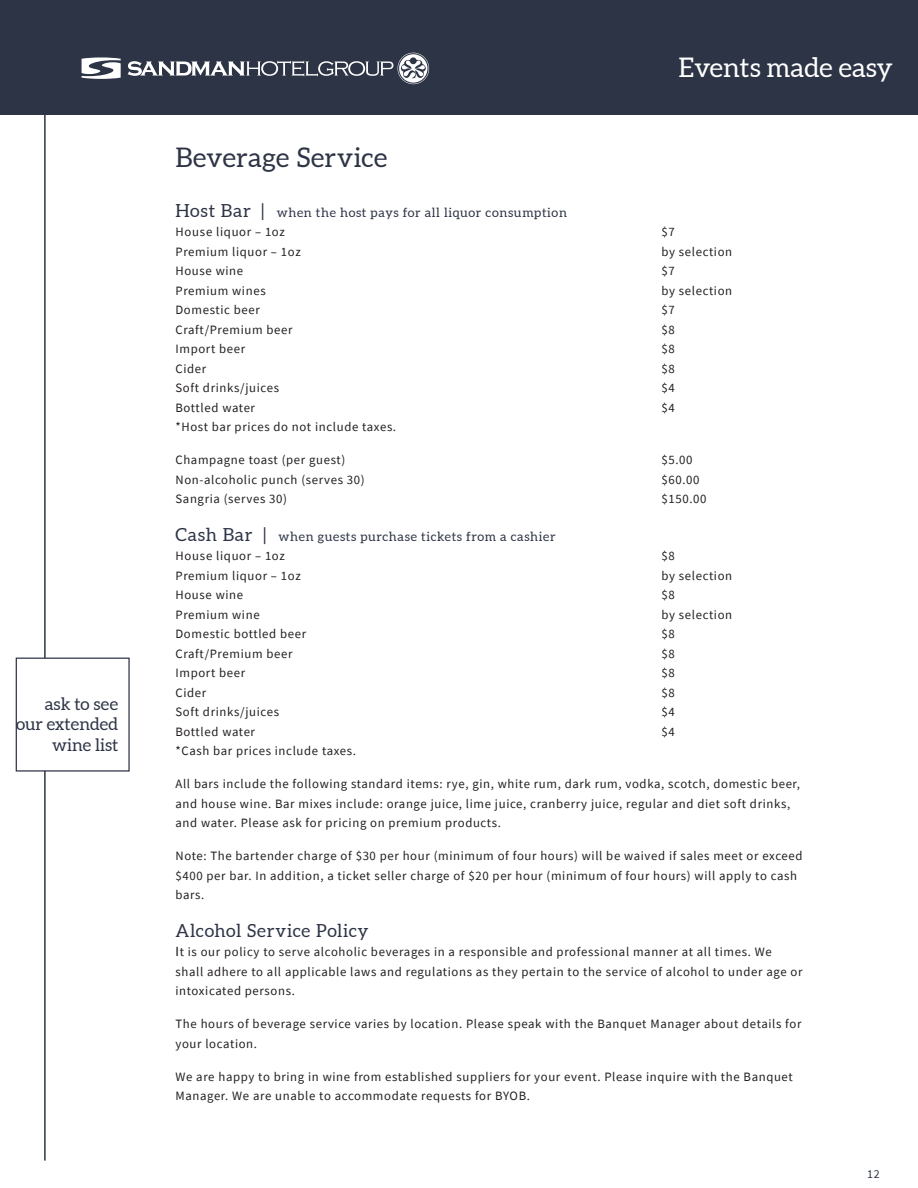
<style>
.page{position:relative;width:918px;height:1188px;background:#fff}
.page>*{position:absolute;margin:0;border:0;box-sizing:border-box;transform-origin:0 0}
.menu_discrip_part2{font:27px "Aleo";letter-spacing:.01em;color:#2d3445}
.quote{font:27px "Aleo";color:#fff}
.menu_discrip{font:18px "Aleo";letter-spacing:.035em;color:#2d3445}
.quote-2{font:17.25px/20.7px "Aleo";color:#2d3445;text-align:right}
.menu_discrip-2{font:12.75px/19.5px "Source Sans Pro";letter-spacing:.05em;color:#231f20}
.menu_disc_2014{font:12.75px "Source Sans Pro";letter-spacing:.05em;color:#231f20}
.menu_disc_2014-2{font:12.75px/19.5px "Aleo";letter-spacing:.05em;color:#2d3445}
.t1{font:12px "Source Sans Pro";color:#2d3445}
.s1{font-size:18px}
.s2{font-family:"Source Sans Pro";color:#231f20}
.s3{font-family:"Univers"}
</style>
<div class="page">
<hr style="left:44px;top:113px;width:2px;height:1048px;background:#2d3445">
<div style="left:16px;top:658px;width:114px;height:114px;background:#fff;border:1px solid #2d3445"></div>
<div style="left:0;top:0;width:918px;height:114px;background:#2d3445"></div>
<svg style="left:128px;top:53px;width:301px;height:31px"></svg>
<svg style="left:82px;top:57px;width:39px;height:22px"></svg>
<p class="quote-2" style="left:16px;top:694px;width:104px">ask to see our extended wine list</p>
<p class="menu_discrip_part2" style="left:176px;top:142px;width:213px">Beverage Service</p>
<p class="menu_disc_2014-2" style="left:176px;top:203px;width:393px"><span class="s1">Host Bar |</span> when the host pays for all liquor consumption<br><span class="s2">House liquor – 1oz</span></p>
<p class="quote" style="left:678px;top:52px;width:216px">Events made easy</p>
<p class="menu_disc_2014" style="left:662px;top:224px;width:15px">$7</p>
<p class="menu_disc_2014" style="left:176px;top:244px;width:127px">Premium liquor – 1oz</p>
<p class="menu_disc_2014" style="left:662px;top:244px;width:72px">by selection</p>
<p class="menu_disc_2014" style="left:176px;top:263px;width:69px">House wine</p>
<p class="menu_disc_2014" style="left:662px;top:263px;width:15px">$7</p>
<p class="menu_disc_2014" style="left:176px;top:283px;width:92px">Premium wines</p>
<p class="menu_disc_2014" style="left:662px;top:283px;width:72px">by selection</p>
<p class="menu_disc_2014" style="left:176px;top:302px;width:86px">Domestic beer</p>
<p class="menu_disc_2014" style="left:662px;top:302px;width:15px">$7</p>
<p class="menu_disc_2014" style="left:176px;top:322px;width:119px">Craft/Premium beer</p>
<p class="menu_disc_2014" style="left:662px;top:322px;width:15px">$8</p>
<p class="menu_disc_2014" style="left:176px;top:341px;width:71px">Import beer</p>
<p class="menu_disc_2014" style="left:662px;top:341px;width:15px">$8</p>
<p class="menu_disc_2014" style="left:176px;top:361px;width:32px">Cider</p>
<p class="menu_disc_2014" style="left:662px;top:361px;width:15px">$8</p>
<p class="menu_disc_2014" style="left:176px;top:380px;width:105px">Soft drinks/juices</p>
<p class="menu_disc_2014" style="left:662px;top:380px;width:15px">$4</p>
<p class="menu_disc_2014" style="left:176px;top:400px;width:81px">Bottled water</p>
<p class="menu_disc_2014" style="left:662px;top:400px;width:15px">$4</p>
<p class="menu_disc_2014" style="left:176px;top:419px;width:222px">*Host bar prices do not include taxes.</p>
<p class="menu_disc_2014" style="left:176px;top:452px;width:171px">Champagne toast (per guest)</p>
<p class="menu_disc_2014" style="left:662px;top:452px;width:33px">$5.00</p>
<p class="menu_disc_2014" style="left:176px;top:472px;width:191px">Non-alcoholic punch (serves 30)</p>
<p class="menu_disc_2014" style="left:662px;top:472px;width:40px">$60.00</p>
<p class="menu_disc_2014" style="left:176px;top:491px;width:113px">Sangria (serves 30)</p>
<p class="menu_disc_2014" style="left:662px;top:491px;width:47px">$150.00</p>
<p class="menu_disc_2014-2" style="left:176px;top:527px;width:382px"><span class="s1">Cash Bar |</span> when guests purchase tickets from a cashier<br><span class="s2">House liquor – 1oz</span></p>
<p class="menu_disc_2014" style="left:662px;top:548px;width:15px">$8</p>
<p class="menu_disc_2014" style="left:176px;top:568px;width:127px">Premium liquor – 1oz</p>
<p class="menu_disc_2014" style="left:662px;top:568px;width:72px">by selection</p>
<p class="menu_disc_2014" style="left:176px;top:587px;width:69px">House wine</p>
<p class="menu_disc_2014" style="left:662px;top:587px;width:15px">$8</p>
<p class="menu_disc_2014" style="left:176px;top:607px;width:86px">Premium wine</p>
<p class="menu_disc_2014" style="left:662px;top:607px;width:72px">by selection</p>
<p class="menu_disc_2014" style="left:176px;top:626px;width:132px">Domestic bottled beer</p>
<p class="menu_disc_2014" style="left:662px;top:626px;width:15px">$8</p>
<p class="menu_disc_2014" style="left:176px;top:646px;width:119px">Craft/Premium beer</p>
<p class="menu_disc_2014" style="left:662px;top:646px;width:15px">$8</p>
<p class="menu_disc_2014" style="left:176px;top:665px;width:71px">Import beer</p>
<p class="menu_disc_2014" style="left:662px;top:665px;width:15px">$8</p>
<p class="menu_disc_2014" style="left:176px;top:685px;width:32px">Cider</p>
<p class="menu_disc_2014" style="left:662px;top:685px;width:15px">$8</p>
<p class="menu_disc_2014" style="left:176px;top:704px;width:105px">Soft drinks/juices</p>
<p class="menu_disc_2014" style="left:662px;top:704px;width:15px">$4</p>
<p class="menu_disc_2014" style="left:176px;top:724px;width:81px">Bottled water</p>
<p class="menu_disc_2014" style="left:662px;top:724px;width:15px">$4</p>
<p class="menu_disc_2014" style="left:176px;top:743px;width:182px">*Cash bar prices include taxes.</p>
<p class="menu_discrip-2" style="left:176px;top:774px;width:626px">All bars include the following standard items: rye, gin, white rum, dark rum, vodka, scotch, domestic beer, and house wine. Bar mixes include: orange juice, lime juice, cranberry juice, regular and diet soft drinks, and water. Please ask for pricing on premium products.</p>
<p class="menu_discrip-2" style="left:176px;top:846px;width:629px">Note: The bartender charge of $30 per hour (minimum of four hours) will be waived if sales meet or exceed $400 per bar. In addition, a ticket seller charge of $20 per hour (minimum of four hours) will apply to cash bars.</p>
<p class="menu_discrip" style="left:176px;top:920px;width:195px">Alcohol Service Policy</p>
<p class="menu_discrip-2" style="left:176px;top:942px;width:628px"><span class="s3">I</span>t is our policy to serve alcoholic beverages in a responsible and professional manner at all times. We shall adhere to all applicable laws and regulations as they pertain to the service of alcohol to under age or intoxicated persons.</p>
<p class="menu_discrip-2" style="left:176px;top:1014px;width:628px">The hours of beverage service varies by location. Please speak with the Banquet Manager about details for your location.</p>
<p class="menu_discrip-2" style="left:176px;top:1067px;width:619px">We are happy to bring in wine from established suppliers for your event. Please inquire with the Banquet<br>Manager. We are unable to accommodate requests for BYOB.</p>
<p class="t1" style="left:867px;top:1167px;width:14px">12</p>
</div>
